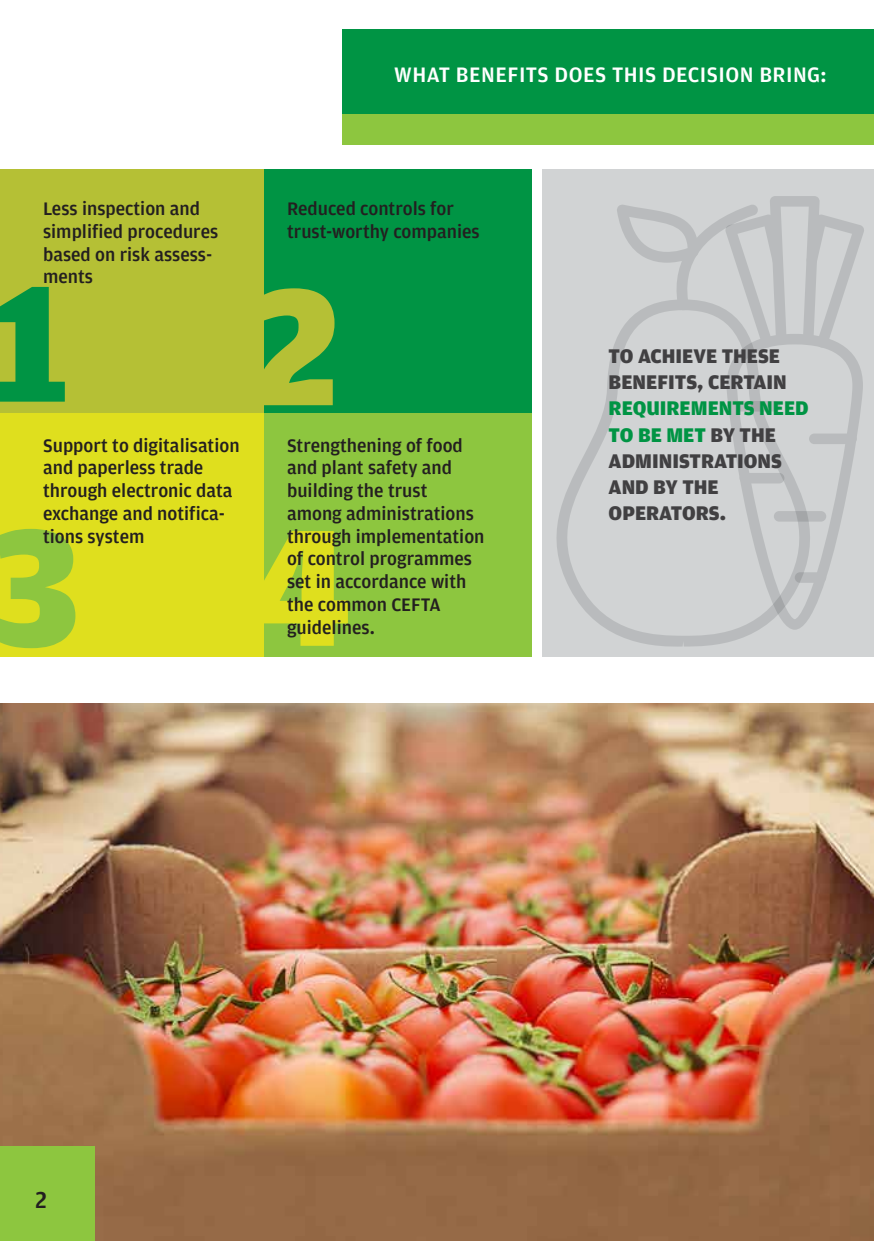
<style>
.page{position:relative;width:874px;height:1241px;background:#fff}
.page>*{position:absolute;margin:0;border:0;box-sizing:border-box;transform-origin:0 0}
.t1{font:900 176.05px/244px "Amplitude";color:#009444}
.t2{font:500 24.5px "Amplitude";color:#231f20}
.t3{font:500 22.22px "Amplitude";letter-spacing:.02em;color:#fff}
.t4{font:900 21px/26.2px "Amplitude";color:#414042}
.t5{font:500 19.25px/22.8px "Amplitude";color:#231f20}
.s1{color:#b5c035}
.s2{color:#8dc63f}
.s3{color:#dfdf1e}
.s4{color:#009444}
</style>
<div class="page">
<img style="left:0;top:703px;width:873px;height:537px">
<div style="left:542px;top:169px;width:331px;height:487px;background:#d1d3d4"></div>
<div style="left:342px;top:41px;width:531px;height:103px;background:#8dc63f"></div>
<div style="left:342px;top:29px;width:531px;height:84px;background:#009444"></div>
<div style="left:0;top:169px;width:264px;height:244px;background:#b5c035"></div>
<div style="left:264px;top:169px;width:267px;height:244px;background:#009444"></div>
<div style="left:0;top:413px;width:264px;height:243px;background:#dfdf1e"></div>
<div style="left:264px;top:413px;width:267px;height:243px;background:#8dc63f"></div>
<svg style="left:556px;top:341px;width:241px;height:305px"></svg>
<svg style="left:616px;top:196px;width:247px;height:433px"></svg>
<div style="left:0;top:1145px;width:95px;height:95px;background:#8dc63f"></div>
<p class="t3" style="left:394px;top:62px;width:433px">WHAT BENEFITS DOES THIS DECISION BRING:</p>
<p class="t5" style="left:43px;top:197px;width:177px">Less inspection and simplified procedures based on risk assess&shy;ments</p>
<h1 class="t1" style="left:-8px;top:223px;width:363px">1 <span class="s1">2<br></span><span class="s2">3</span> <span class="s3">4</span></h1>
<p class="t5" style="left:287px;top:197px;width:194px">Reduced controls for trust-worthy companies</p>
<p class="t5" style="left:43px;top:434px;width:198px">Support to digitalisation and paperless trade through electronic data exchange and notifica&shy;tions system</p>
<p class="t5" style="left:287px;top:434px;width:199px">Strengthening of food and plant safety and building the trust among administrations through implementation of control programmes set in accordance with the common CEFTA guidelines.</p>
<p class="t4" style="left:608px;top:343px;width:180px">TO ACHIEVE THESE<br>BENEFITS, CERTAIN</p>
<p class="t4" style="left:608px;top:395px;width:201px"><span class="s4">REQUIREMENTS NEED<br>TO BE MET</span> BY THE<br>ADMINISTRATIONS<br>AND BY THE<br>OPERATORS.</p>
<p class="t2" style="left:35px;top:1186px;width:13px">2</p>
</div>
